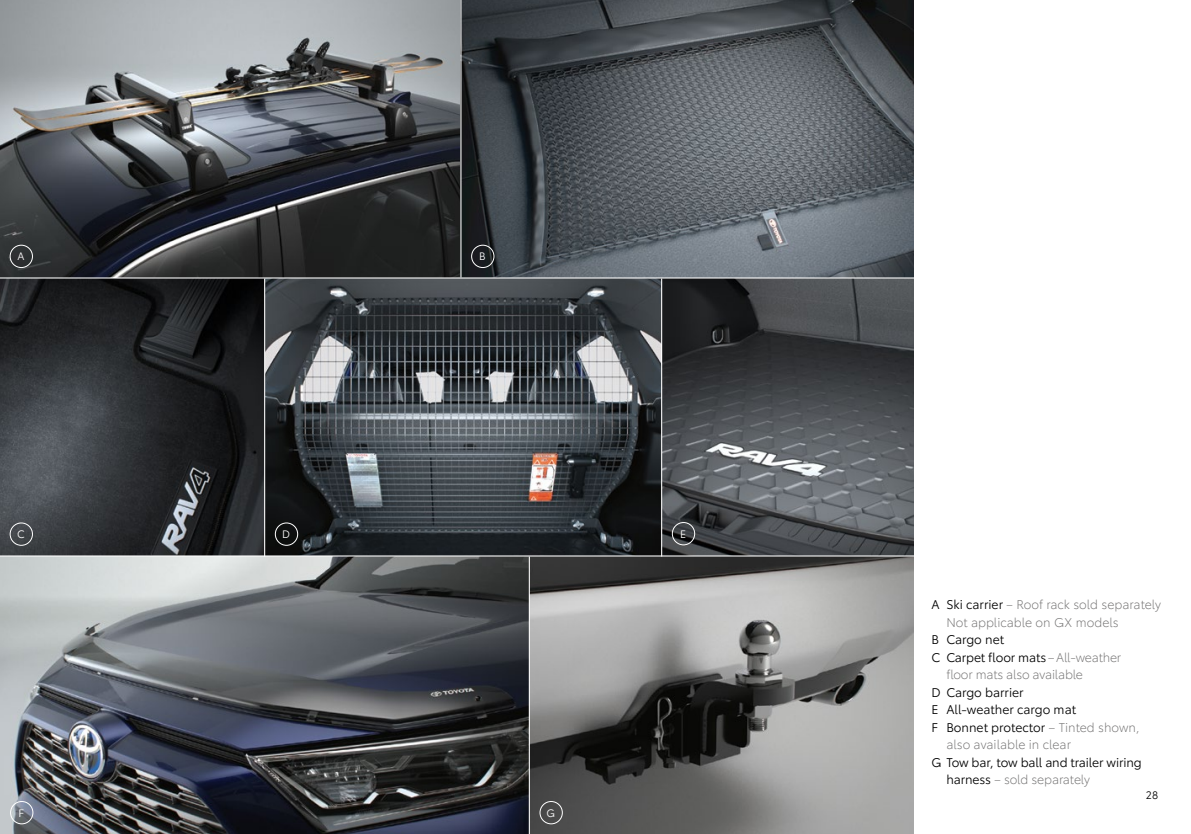
<style>
.page{position:relative;width:1191px;height:834px;background:#fff}
.page>*{position:absolute;margin:0;border:0;box-sizing:border-box;transform-origin:0 0}
.t1{font:12.25px/17.5px "Toyota Type";letter-spacing:-.01em;color:#000}
.t2{font:300 12.25px/17.5px "Toyota Type";color:#706f6f}
.t3{font:10.5px "Toyota Type";color:#fff}
.t4{font:10.5px "Toyota Type";color:#000}
.s1{font-weight:400;color:#000}
.s2{font-weight:300;color:#706f6f}
</style>
<div class="page">
<img style="left:0;top:0;width:913px;height:555px">
<img style="left:0;top:556px;width:529px;height:277px">
<img style="left:530px;top:556px;width:383px;height:277px">
<div style="left:10px;top:245px;width:23px;height:23px;border:1px solid #fff;border-radius:50%"></div>
<div style="left:10px;top:522px;width:23px;height:23px;border:1px solid #fff;border-radius:50%"></div>
<div style="left:10px;top:801px;width:23px;height:22px;border:1px solid #fff;border-radius:50%"></div>
<div style="left:540px;top:801px;width:22px;height:22px;border:1px solid #fff;border-radius:50%"></div>
<div style="left:275px;top:522px;width:23px;height:23px;border:1px solid #fff;border-radius:50%"></div>
<div style="left:672px;top:522px;width:23px;height:23px;border:1px solid #fff;border-radius:50%"></div>
<div style="left:471px;top:245px;width:23px;height:23px;border:1px solid #fff;border-radius:50%"></div>
<hr style="left:0;top:277px;width:926px;height:1px;background:#fff">
<hr style="left:460px;top:0;width:1px;height:277px;background:#fff">
<hr style="left:264px;top:278px;width:1px;height:278px;background:#fff">
<hr style="left:661px;top:278px;width:1px;height:278px;background:#fff">
<p class="t3" style="left:17px;top:249px;width:8px">A</p>
<p class="t3" style="left:17px;top:526px;width:9px">C</p>
<p class="t3" style="left:479px;top:249px;width:8px">B</p>
<p class="t3" style="left:282px;top:526px;width:9px">D</p>
<p class="t3" style="left:680px;top:526px;width:8px">E</p>
<p class="t3" style="left:18px;top:805px;width:7px">F</p>
<p class="t3" style="left:546px;top:805px;width:10px">G</p>
<p class="t2" style="left:946px;top:595px;width:216px;text-indent:-15px"><span class="s1">A Ski carrier</span> – Roof rack sold separately<br>Not applicable on GX models</p>
<p class="t1" style="left:931px;top:630px;width:74px">B Cargo net</p>
<p class="t1" style="left:931px;top:647px;width:191px">C Carpet floor mats <span class="s2">– All-weather</span></p>
<p class="t2" style="left:946px;top:665px;width:138px">floor mats also available</p>
<p class="t1" style="left:931px;top:682px;width:94px">D Cargo barrier</p>
<p class="t1" style="left:931px;top:700px;width:146px">E All-weather cargo mat</p>
<p class="t1" style="left:931px;top:717px;width:210px">F Bonnet protector <span class="s2">– Tinted shown,</span></p>
<p class="t2" style="left:946px;top:735px;width:126px">also available in clear</p>
<p class="t1" style="left:946px;top:752px;width:197px;text-indent:-15px">G Tow bar, tow ball and trailer wiring harness <span class="s2">– sold separately</span></p>
<p class="t4" style="left:1146px;top:786px;width:14px">28</p>
</div>
